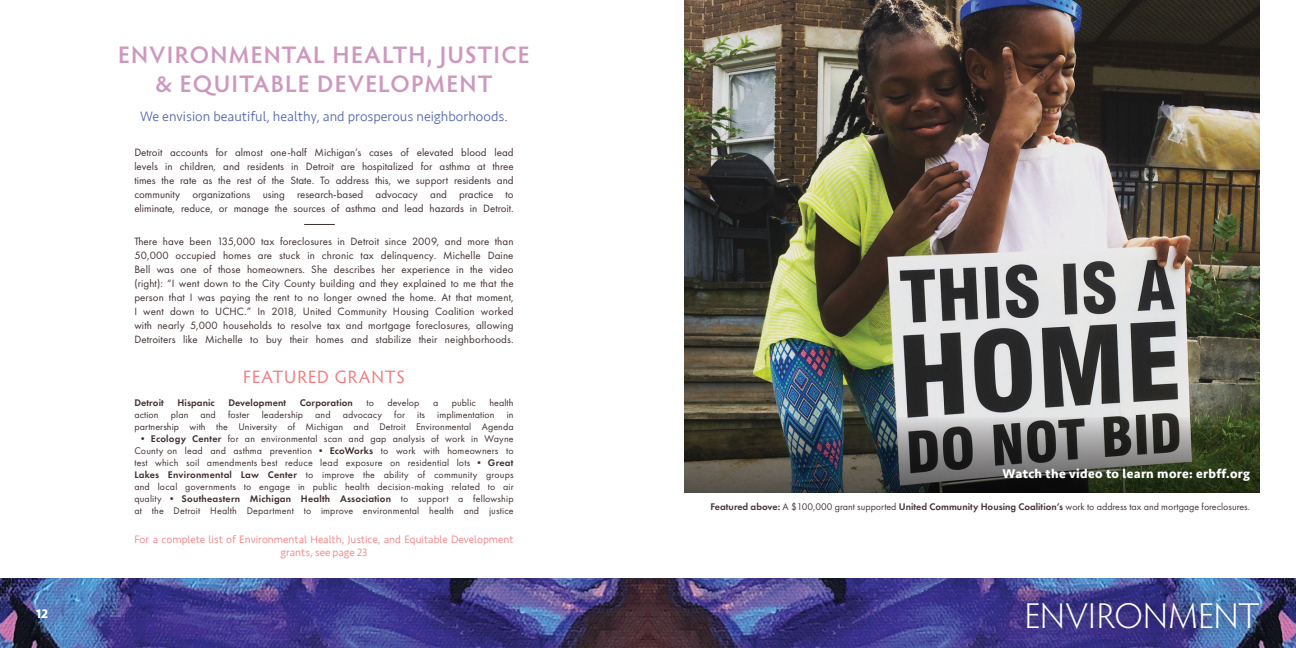
<style>
.page{position:relative;width:1296px;height:648px;background:#fff}
.page>*{position:absolute;margin:0;border:0;box-sizing:border-box;transform-origin:0 0}
.Subtitle{font:300 36px "Hypatia Sans Pro";letter-spacing:.015em;color:#fff}
.t1{font:600 24px "Hypatia Sans Pro";letter-spacing:.05em;color:#ce98be}
.t2{font:18px "Hypatia Sans Pro";letter-spacing:.045em;color:#f37b7d}
.Sub_Header_01{font:300 14px "Seravek";color:#5366af}
.Sub2{font:700 13px "Seravek";letter-spacing:.025em;color:#fff}
.Copy_Text{font:11px/14px "Futura PT";color:#422f30;text-align:justify}
.Sub_Text_02{font:300 11px/13.2px "Seravek";color:#f37b7d;text-align:center}
.Copy_Text-2{font:10px/12px "Futura PT";letter-spacing:.015em;color:#422f30;text-align:justify}
.Sub_Text{font:10px "Futura PT";color:#493438}
.Copy_Text-3{font:600 10px "Futura PT";letter-spacing:.01em;color:#422f30}
.s1{font-weight:600}
</style>
<div class="page">
<img style="left:0;top:578px;width:1296px;height:70px">
<div style="left:998px;top:579px;width:277px;height:69px;background:#020304;opacity:.81"></div>
<img style="left:684px;top:0;width:576px;height:414px">
<img style="left:684px;top:414px;width:576px;height:79px">
<hr style="left:304px;top:224px;width:31px;height:1px;background:#422f30">
<h1 class="t1" style="left:118px;top:38px;width:413px">ENVIRONMENTAL HEALTH, JUSTICE</h1>
<h1 class="t1" style="left:155px;top:67px;width:339px">&amp; EQUITABLE DEVELOPMENT</h1>
<p class="Sub_Header_01" style="left:140px;top:108px;width:369px">We envision beautiful, healthy, and prosperous neighborhoods.</p>
<p class="Copy_Text" style="left:134px;top:145px;width:381px">Detroit accounts for almost one-half Michigan’s cases of elevated blood lead levels in children, and residents in Detroit are hospitalized for asthma at three times the rate as the rest of the State. To address this, we support residents and community organizations using research-based advocacy and practice to eliminate, reduce, or manage the sources of asthma and lead hazards in Detroit.</p>
<p class="Copy_Text" style="left:134px;top:235px;width:381px">There have been 135,000 tax foreclosures in Detroit since 2009, and more than 50,000 occupied homes are stuck in chronic tax delinquency. Michelle Daine Bell was one of those homeowners. She describes her experience in the video (right): “I went down to the City County building and they explained to me that the person that I was paying the rent to no longer owned the home. At that moment, I went down to UCHC.” In 2018, United Community Housing Coalition worked with nearly 5,000 households to resolve tax and mortgage foreclosures, allowing Detroiters like Michelle to buy their homes and stabilize their neighborhoods.</p>
<h2 class="t2" style="left:243px;top:365px;width:163px">FEATURED GRANTS</h2>
<p class="Copy_Text-2" style="left:134px;top:396px;width:381px;text-indent:355px">health action plan and foster leadership and advocacy for its implimentation in partnership with the University of Michigan and Detroit Environmental Agenda</p>
<p class="Copy_Text-2" style="left:134px;top:432px;width:381px;text-align:center">• <span class="s1">Ecology Center</span> for an environmental scan and gap analysis of work in Wayne County on lead and asthma prevention • <span class="s1">EcoWorks</span> to work with homeowners to test which soil amendments best reduce lead exposure on residential lots • <span class="s1">Great Lakes Environmental Law Center</span> to improve the ability of community groups and local governments to engage in public health decision-making related to air quality • <span class="s1">Southeastern Michigan Health Association</span> to support a fellowship at the Detroit Health Department to improve environmental health and justice</p>
<p class="Copy_Text-3" style="left:134px;top:396px;width:31px">Detroit</p>
<p class="Copy_Text-3" style="left:178px;top:396px;width:39px">Hispanic</p>
<p class="Copy_Text-3" style="left:228px;top:396px;width:59px">Development</p>
<p class="Copy_Text-3" style="left:300px;top:396px;width:55px">Corporation</p>
<p class="Copy_Text-2" style="left:366px;top:396px;width:9px">to</p>
<p class="Copy_Text-2" style="left:387px;top:396px;width:33px">develop</p>
<p class="Copy_Text-2" style="left:433px;top:396px;width:7px">a</p>
<p class="Copy_Text-2" style="left:452px;top:396px;width:26px">public</p>
<p class="Sub_Text_02" style="left:134px;top:533px;width:381px">For a complete list of Environmental Health, Justice, and Equitable Development grants, see page 23</p>
<p class="Sub2" style="left:1003px;top:463px;width:249px">Watch the video to learn more: erbff.org</p>
<p class="Sub_Text" style="left:711px;top:501px;width:541px"><span class="s1">Featured above:</span> A $100,000 grant supported <span class="s1">United Community Housing Coalition’s</span> work to address tax and mortgage foreclosures.</p>
<p class="Sub2" style="left:36px;top:603px;width:14px">12</p>
<p class="Subtitle" style="left:1025px;top:593px;width:237px">ENVIRONMENT</p>
</div>
